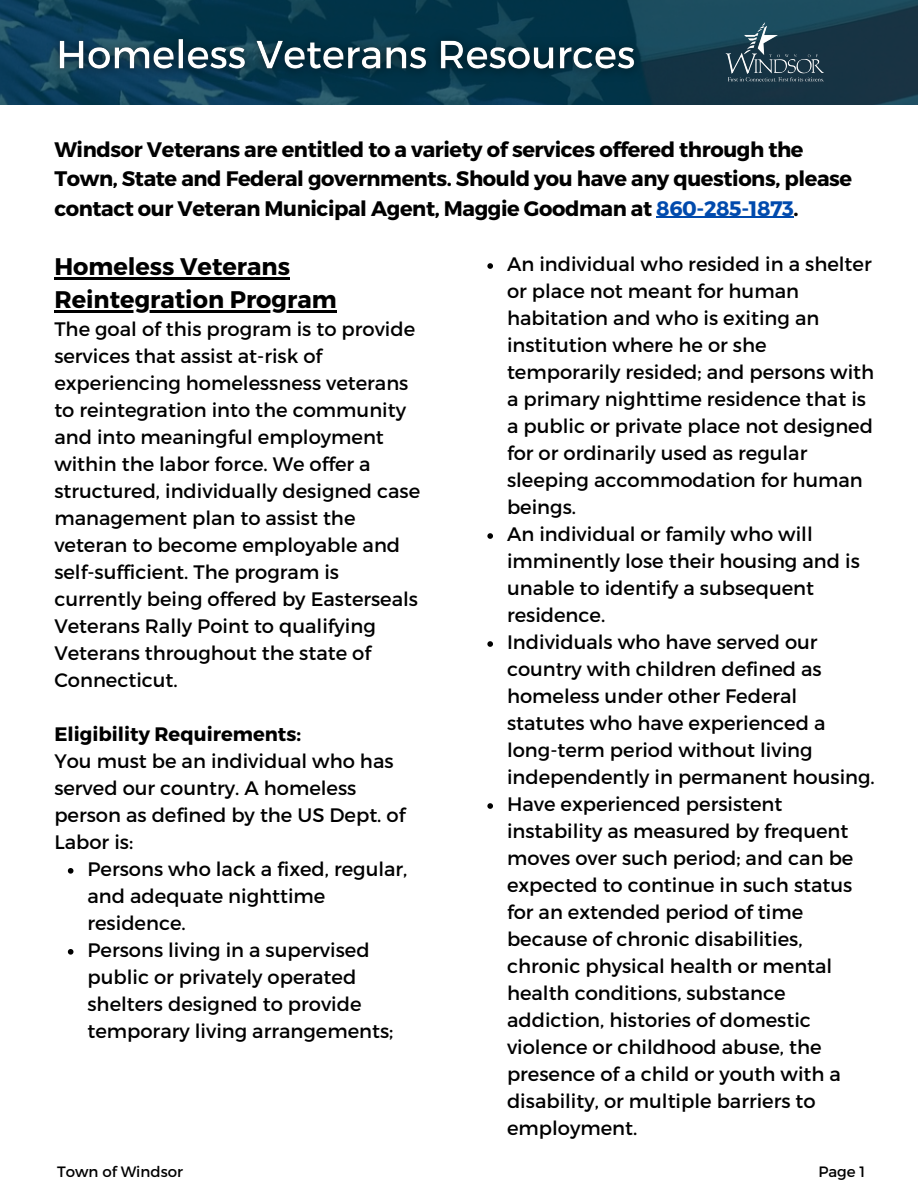
<style>
.page{position:relative;width:918px;height:1188px;background:#fff}
.page>*{position:absolute;margin:0;border:0;box-sizing:border-box;transform-origin:0 0}
.t1{font:700 24px/32.7px "Montserrat";color:#000}
.t2{font:700 21px/29.2px "Montserrat";letter-spacing:-.02em;color:#000}
.t3{font:19.5px/27px "Montserrat";color:#000}
.t4{font:700 19.5px "Montserrat";color:#000}
.t5{font:15px "Montserrat";color:#000}
.s1{color:#004aad}
</style>
<div class="page">
<img style="left:0;top:0;width:918px;height:105px">
<img style="left:723px;top:19px;width:103px;height:66px">
<img style="left:40px;top:13px;width:612px;height:82px">
<svg style="left:68px;top:868px;width:5px;height:6px"></svg>
<svg style="left:68px;top:949px;width:5px;height:6px"></svg>
<hr style="left:54px;top:277px;width:236px;height:3px;background:#000">
<hr style="left:54px;top:310px;width:283px;height:2px;background:#000">
<hr style="left:656px;top:217px;width:138px;height:1px;background:#004aad">
<svg style="left:487px;top:263px;width:6px;height:6px"></svg>
<svg style="left:487px;top:533px;width:6px;height:6px"></svg>
<svg style="left:487px;top:641px;width:6px;height:6px"></svg>
<svg style="left:487px;top:803px;width:6px;height:6px"></svg>
<p class="t2" style="left:54px;top:134px;width:799px">Windsor Veterans are entitled to a variety of services offered through the<br>Town, State and Federal governments. Should you have any questions, please contact our Veteran Municipal Agent, Maggie Goodman at <span class="s1">860-285-1873</span>.</p>
<p class="t3" style="left:507px;top:250px;width:369px">An individual who resided in a shelter or place not meant for human habitation and who is exiting an institution where he or she temporarily resided; and persons with a primary nighttime residence that is a public or private place not designed for or ordinarily used as regular sleeping accommodation for human beings.</p>
<p class="t3" style="left:507px;top:520px;width:354px">An individual or family who will imminently lose their housing and is unable to identify a subsequent residence.</p>
<p class="t3" style="left:507px;top:628px;width:369px">Individuals who have served our country with children defined as homeless under other Federal statutes who have experienced a long-term period without living independently in permanent housing.</p>
<p class="t3" style="left:507px;top:790px;width:348px">Have experienced persistent instability as measured by frequent moves over such period; and can be expected to continue in such status for an extended period of time because of chronic disabilities, chronic physical health or mental health conditions, substance addiction, histories of domestic violence or childhood abuse, the presence of a child or youth with a disability, or multiple barriers to employment.</p>
<p class="t1" style="left:54px;top:249px;width:284px">Homeless Veterans<br>Reintegration Program</p>
<p class="t3" style="left:54px;top:314px;width:367px">The goal of this program is to provide services that assist at-risk of experiencing homelessness veterans to reintegration into the community and into meaningful employment within the labor force. We offer a structured, individually designed case management plan to assist the veteran to become employable and self-sufficient. The program is currently being offered by Easterseals Veterans Rally Point to qualifying Veterans throughout the state of Connecticut.</p>
<p class="t4" style="left:54px;top:721px;width:248px">Eligibility Requirements:</p>
<p class="t3" style="left:54px;top:746px;width:353px">You must be an individual who has served our country. A homeless person as defined by the US Dept. of<br>Labor is:</p>
<p class="t3" style="left:87px;top:854px;width:321px">Persons who lack a fixed, regular, and adequate nighttime residence.</p>
<p class="t3" style="left:87px;top:935px;width:307px">Persons living in a supervised public or privately operated shelters designed to provide temporary living arrangements;</p>
<p class="t5" style="left:57px;top:1162px;width:127px">Town of Windsor</p>
<p class="t5" style="left:818px;top:1162px;width:48px">Page 1</p>
</div>
